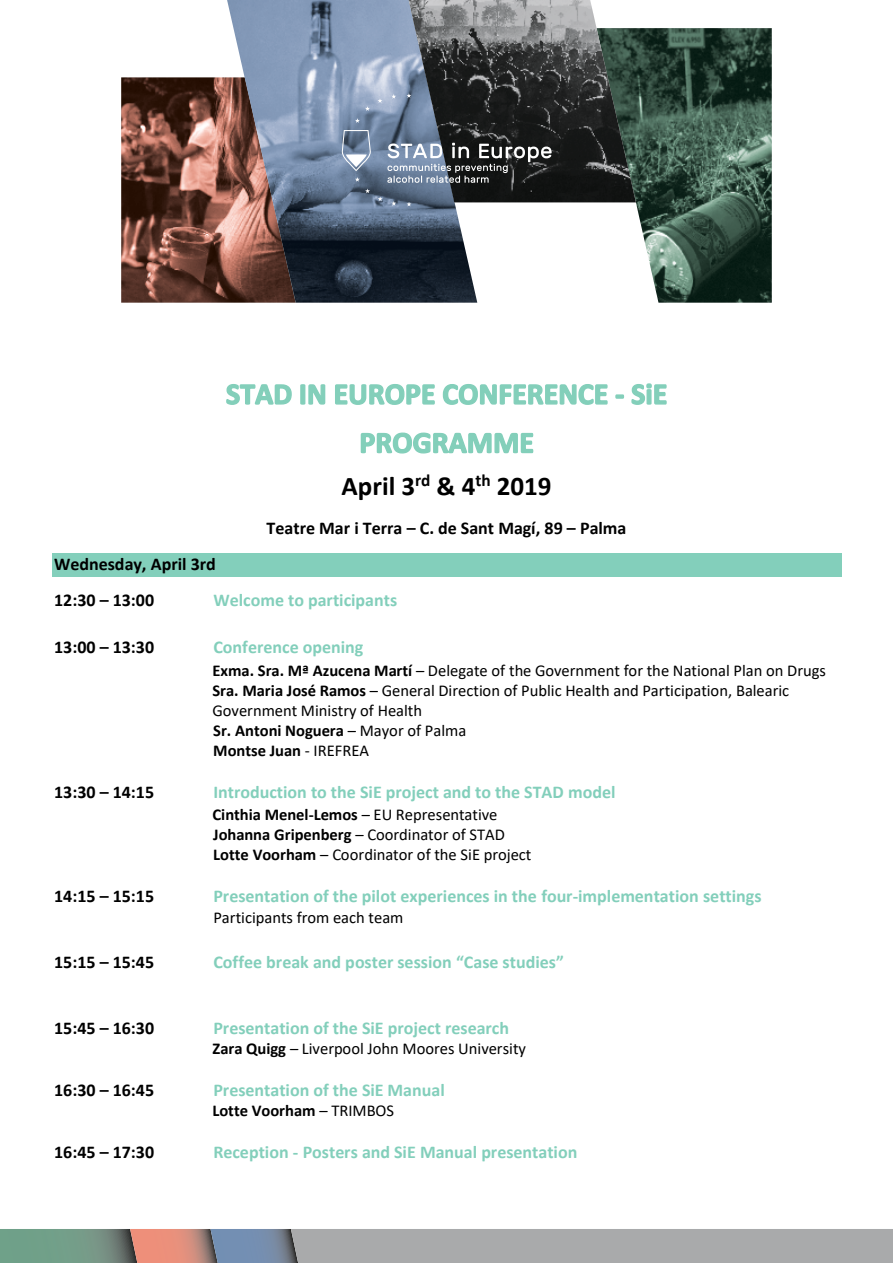
<style>
.page{position:relative;width:893px;height:1263px;background:#fff}
.page>*{position:absolute;margin:0;border:0;box-sizing:border-box;transform-origin:0 0}
.t1{font:700 27px "Calibri";color:#000}
.t2{font:700 18px "Calibri";color:#83cfbb}
.t3{font:700 18px/35.8px "Calibri";color:#000}
.t4{font:16.5px/20.1px "Calibri";color:#000}
.t5{font:700 16.5px "Calibri";letter-spacing:-.005em;color:#000}
.s1{font-weight:700}
.s2{font-weight:400}
</style>
<div class="page">
<img style="left:121px;top:77px;width:106px;height:226px">
<img style="left:227px;top:0;width:250px;height:303px">
<img style="left:596px;top:28px;width:176px;height:275px">
<img style="left:409px;top:0;width:227px;height:202px">
<svg style="left:387px;top:143px;width:165px;height:40px;background:#5f666d"></svg>
<svg style="left:342px;top:130px;width:29px;height:41px"></svg>
<svg style="left:406px;top:93px;width:5px;height:5px"></svg>
<svg style="left:391px;top:94px;width:5px;height:5px"></svg>
<svg style="left:377px;top:98px;width:5px;height:5px"></svg>
<svg style="left:365px;top:106px;width:5px;height:5px"></svg>
<svg style="left:355px;top:118px;width:5px;height:5px"></svg>
<svg style="left:355px;top:177px;width:5px;height:5px"></svg>
<svg style="left:365px;top:189px;width:5px;height:4px"></svg>
<svg style="left:378px;top:196px;width:5px;height:5px"></svg>
<svg style="left:391px;top:201px;width:5px;height:5px"></svg>
<svg style="left:407px;top:202px;width:4px;height:4px"></svg>
<div style="left:52px;top:553px;width:789px;height:24px;background:#83cfbb"></div>
<svg style="left:226px;top:383px;width:441px;height:22px"></svg>
<svg style="left:360px;top:432px;width:174px;height:22px"></svg>
<svg style="left:0;top:1229px;width:893px;height:34px;background:#9fa09f"></svg>
<h1 class="t1" style="left:342px;top:467px;width:211px">April 3<sup>rd</sup> &amp; 4<sup>th</sup> 2019</h1>
<p class="t3" style="left:267px;top:510px;width:361px">Teatre Mar i Terra – C. de Sant Magí, 89 – Palma</p>
<p class="t3" style="left:54px;top:546px;width:163px">Wednesday, April 3rd<br>12:30 – 13:00</p>
<p class="t2" style="left:213px;top:587px;width:185px">Welcome to participants</p>
<p class="t3" style="left:54px;top:629px;width:102px">13:00 – 13:30</p>
<p class="t2" style="left:213px;top:635px;width:152px">Conference opening</p>
<p class="t4" style="left:212px;top:659px;width:615px"><span class="s1">Exma. Sra. Mª Azucena Martí</span> – Delegate of the Government for the National Plan on Drugs <span class="s1">Sra. Maria José Ramos</span> – General Direction of Public Health and Participation, Balearic Government Ministry of Health<br><span class="s1">Sr. Antoni Noguera</span> – Mayor of Palma<br><span class="s1">Montse Juan</span> - IREFREA</p>
<p class="t3" style="left:54px;top:774px;width:102px">13:30 – 14:15</p>
<p class="t2" style="left:213px;top:779px;width:404px">Introduction to the SiE project and to the STAD model</p>
<p class="t4" style="left:212px;top:804px;width:321px"><span class="s1">Cinthia Menel-Lemos</span> – EU Representative<br><span class="s1">Johanna Gripenberg</span> – Coordinator of STAD<br><span class="s1">Lotte Voorham</span> – Coordinator of the SiE project</p>
<p class="t3" style="left:54px;top:878px;width:102px">14:15 – 15:15</p>
<p class="t2" style="left:213px;top:883px;width:550px">Presentation of the pilot experiences in the four-implementation settings</p>
<p class="t4" style="left:213px;top:907px;width:191px">Participants from each team</p>
<p class="t3" style="left:54px;top:943px;width:102px">15:15 – 15:45</p>
<p class="t2" style="left:213px;top:949px;width:352px">Coffee break and poster session “Case studies”</p>
<p class="t3" style="left:54px;top:1009px;width:102px">15:45 – 16:30</p>
<p class="t2" style="left:213px;top:1015px;width:297px">Presentation of the SiE project research</p>
<p class="t4" style="left:212px;top:1038px;width:315px"><span class="s1">Zara Quigg</span> – Liverpool John Moores University</p>
<p class="t3" style="left:54px;top:1072px;width:102px">16:30 – 16:45</p>
<p class="t2" style="left:213px;top:1077px;width:233px">Presentation of the SiE Manual</p>
<p class="t5" style="left:212px;top:1099px;width:183px">Lotte Voorham <span class="s2">– TRIMBOS</span></p>
<p class="t3" style="left:54px;top:1134px;width:102px">16:45 – 17:30</p>
<p class="t2" style="left:213px;top:1139px;width:365px">Reception - Posters and SiE Manual presentation</p>
</div>
